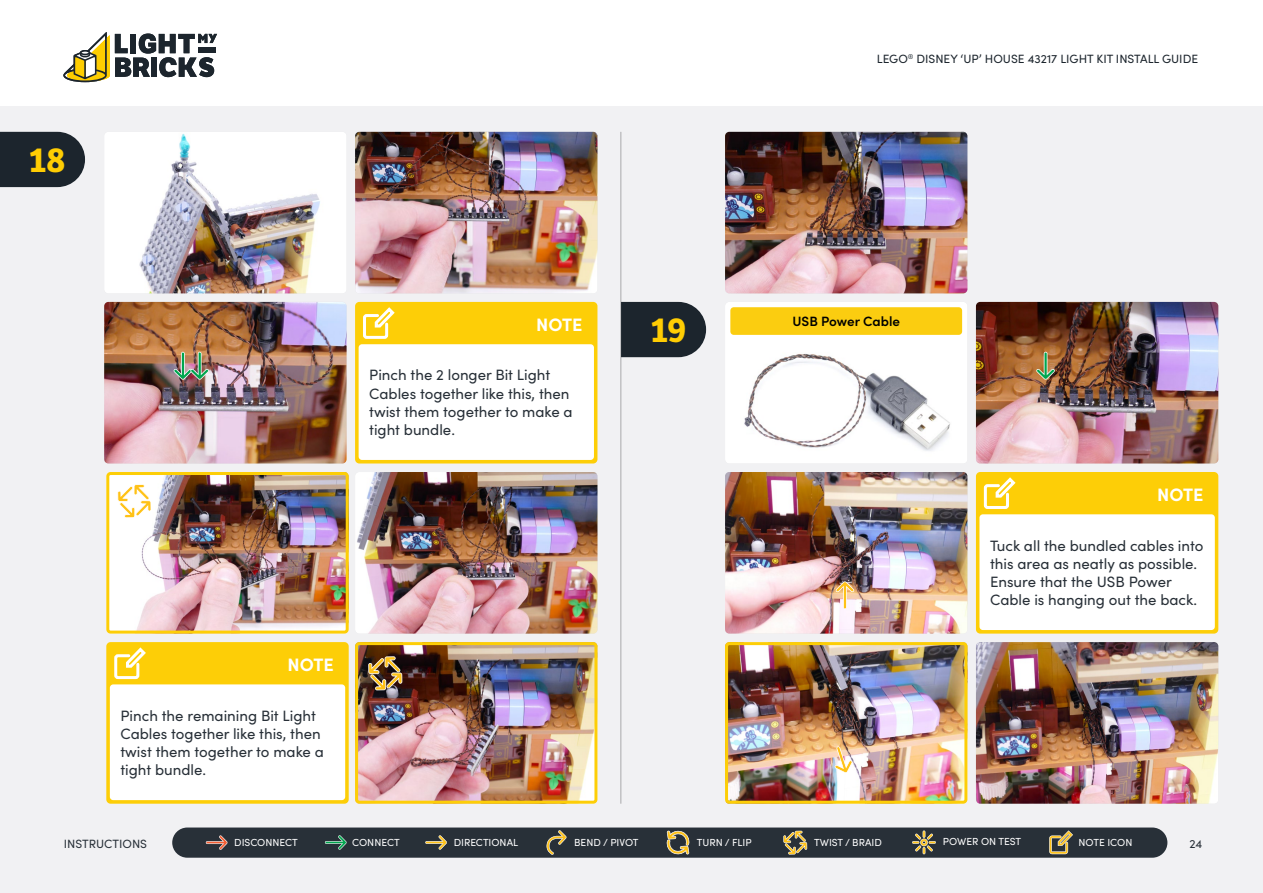
<style>
.page{position:relative;width:1263px;height:893px;background:#fff}
.page>*{position:absolute;margin:0;border:0;box-sizing:border-box;transform-origin:0 0}
.t1{font:700 33px "LFT Etica";color:#ffcd03}
.t2{font:700 18px "Sofia Pro";color:#fff}
.t3{font:15px/18px "Sofia Pro";color:#283038}
.t4{font:600 13.5px "Sofia Pro";color:#000}
.t5{font:12px "Sofia Pro";color:#1c252d}
.t6{font:12px "Sofia Pro";color:#283038}
.t7{font:10.2px "Sofia Pro";color:#fff}
</style>
<div class="page">
<div style="left:0;top:106px;width:1263px;height:787px;background:#f1f1f3"></div>
<hr style="left:621px;top:132px;width:1px;height:672px;background:#000">
<div style="left:172px;top:827px;width:995px;height:31px;background:#283038;border-radius:15px"></div>
<svg style="left:783px;top:831px;width:24px;height:23px"></svg>
<svg style="left:206px;top:835px;width:22px;height:15px"></svg>
<svg style="left:325px;top:835px;width:22px;height:15px"></svg>
<svg style="left:425px;top:835px;width:22px;height:15px"></svg>
<svg style="left:546px;top:830px;width:21px;height:25px"></svg>
<svg style="left:1049px;top:830px;width:24px;height:24px"></svg>
<svg style="left:912px;top:830px;width:24px;height:24px"></svg>
<svg style="left:666px;top:830px;width:24px;height:25px"></svg>
<svg style="left:63px;top:32px;width:154px;height:50px"></svg>
<svg style="left:0;top:132px;width:85px;height:55px;background:#2a333a"></svg>
<img style="left:355px;top:132px;width:242px;height:161px">
<img style="left:105px;top:132px;width:241px;height:161px">
<img style="left:725px;top:132px;width:242px;height:161px">
<img style="left:976px;top:302px;width:242px;height:161px">
<img style="left:355px;top:472px;width:242px;height:162px">
<img style="left:976px;top:642px;width:242px;height:162px">
<img style="left:725px;top:472px;width:242px;height:162px">
<img style="left:104px;top:302px;width:243px;height:161px">
<svg style="left:174px;top:352px;width:35px;height:28px"></svg>
<img style="left:110px;top:476px;width:235px;height:154px">
<div style="left:106px;top:472px;width:243px;height:162px;border:3px solid #fdce07;border-radius:3px"></div>
<div style="left:355px;top:302px;width:242px;height:161px;background:#fdce07;border-radius:4px"></div>
<div style="left:359px;top:344px;width:235px;height:116px;background:#fff;border-radius:3px"></div>
<svg style="left:363px;top:307px;width:32px;height:32px"></svg>
<svg style="left:117px;top:484px;width:34px;height:34px"></svg>
<div style="left:106px;top:642px;width:243px;height:162px;background:#fdce07;border-radius:4px"></div>
<div style="left:110px;top:684px;width:235px;height:116px;background:#fff;border-radius:3px"></div>
<svg style="left:114px;top:647px;width:32px;height:33px"></svg>
<img style="left:359px;top:646px;width:234px;height:154px">
<div style="left:355px;top:642px;width:242px;height:162px;border:3px solid #fdce07;border-radius:3px"></div>
<svg style="left:368px;top:656px;width:34px;height:34px"></svg>
<svg style="left:621px;top:302px;width:85px;height:55px;background:#2a323a"></svg>
<svg style="left:1036px;top:352px;width:19px;height:28px"></svg>
<img style="left:725px;top:302px;width:242px;height:161px">
<div style="left:730px;top:307px;width:232px;height:28px;background:#fbcd10;border-radius:3px"></div>
<svg style="left:836px;top:581px;width:18px;height:28px"></svg>
<img style="left:729px;top:646px;width:234px;height:154px">
<div style="left:725px;top:642px;width:242px;height:162px;border:3px solid #fdce07;border-radius:3px"></div>
<div style="left:976px;top:472px;width:242px;height:162px;background:#fdce07;border-radius:4px"></div>
<div style="left:979px;top:514px;width:236px;height:116px;background:#fff;border-radius:3px"></div>
<svg style="left:983px;top:477px;width:33px;height:32px"></svg>
<svg style="left:835px;top:746px;width:17px;height:27px"></svg>
<h1 class="t1" style="left:29px;top:140px;width:38px">18</h1>
<p class="t2" style="left:536px;top:311px;width:48px">NOTE</p>
<p class="t3" style="left:369px;top:365px;width:205px">Pinch the 2 longer Bit Light<br>Cables together like this, then twist them together to make a tight bundle.</p>
<p class="t2" style="left:287px;top:651px;width:48px">NOTE</p>
<p class="t3" style="left:120px;top:706px;width:205px">Pinch the remaining Bit Light<br>Cables together like this, then twist them together to make a tight bundle.</p>
<p class="t5" style="left:877px;top:50px;width:323px">LEGO<sup>®</sup> DISNEY ‘UP’ HOUSE 43217 LIGHT KIT INSTALL GUIDE</p>
<h1 class="t1" style="left:651px;top:310px;width:37px">19</h1>
<p class="t4" style="left:792px;top:311px;width:109px">USB Power Cable</p>
<p class="t2" style="left:1157px;top:481px;width:48px">NOTE</p>
<p class="t3" style="left:990px;top:535px;width:215px">Tuck all the bundled cables into this area as neatly as possible.<br>Ensure that the USB Power<br>Cable is hanging out the back.</p>
<p class="t6" style="left:64px;top:835px;width:85px">INSTRUCTIONS</p>
<p class="t7" style="left:234px;top:835px;width:65px">DISCONNECT</p>
<p class="t7" style="left:352px;top:835px;width:49px">CONNECT</p>
<p class="t7" style="left:454px;top:835px;width:66px">DIRECTIONAL</p>
<p class="t7" style="left:574px;top:835px;width:66px">BEND / PIVOT</p>
<p class="t7" style="left:697px;top:835px;width:56px">TURN / FLIP</p>
<p class="t7" style="left:814px;top:835px;width:69px">TWIST / BRAID</p>
<p class="t7" style="left:943px;top:834px;width:80px">POWER ON TEST</p>
<p class="t7" style="left:1078px;top:835px;width:55px">NOTE ICON</p>
<p class="t6" style="left:1189px;top:835px;width:15px">24</p>
</div>
